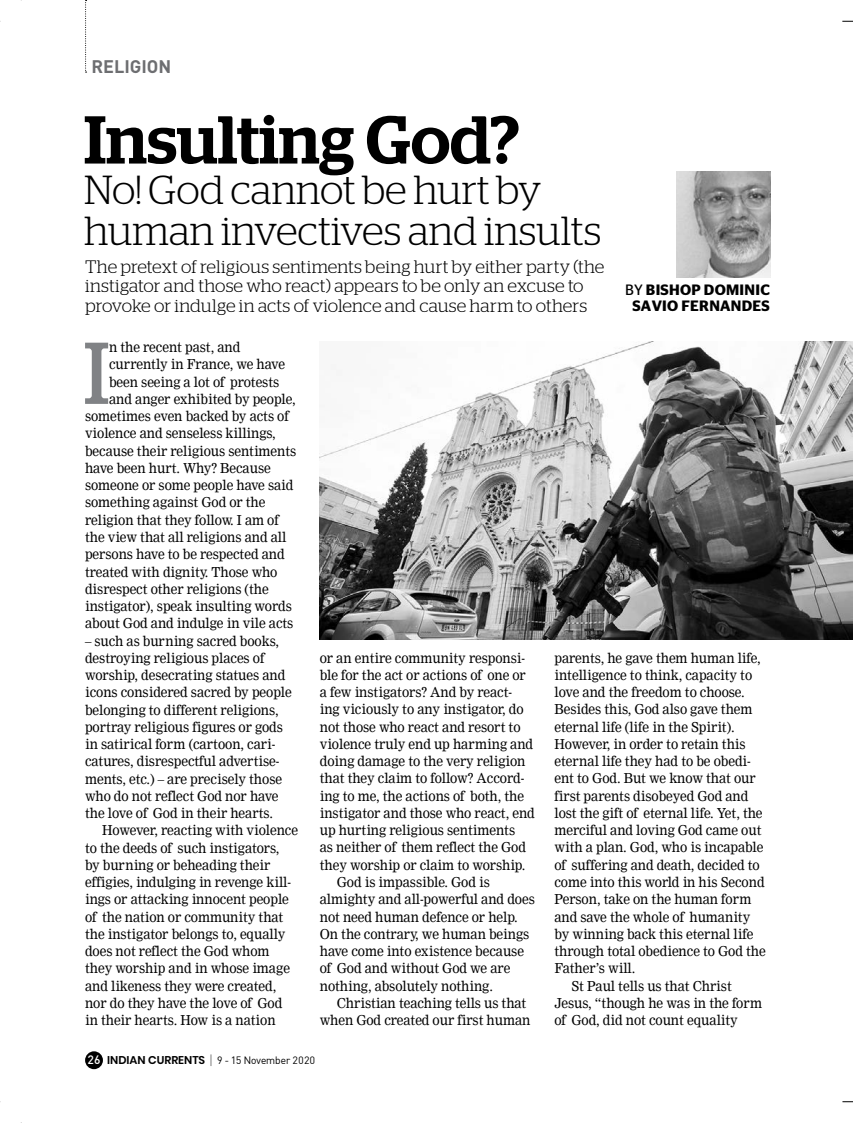
<style>
.page{position:relative;width:853px;height:1123px;background:#fff}
.page>*{position:absolute;margin:0;border:0;box-sizing:border-box;transform-origin:0 0}
.t1{font:87.45px "Stag";color:#808285;scale:.95 1}
.t2{font:500 67.5px "Stag";color:#000}
.t3{font:300 40.5px/40.5px "Stag";color:#000}
.t4{font:300 18px/19.5px "Stag";letter-spacing:.005em;color:#000}
.t5{font:700 18px "DI Nc";color:#6d6e71}
.t6{font:600 15px/16.5px "Stag Sans";letter-spacing:.02em;color:#000;text-align:center}
.t7{font:13.5px/17.2px "Nimrod";letter-spacing:-.005em;color:#000;scale:.95 1}
.t8{font:10.5px "Sapient Sans";color:#000}
.s1{font-weight:400}
.s2{font-weight:500;font-size:12px;color:#fff}
.s3{font-family:"Poppins";font-weight:600;font-size:11.25px}
.s4{font-weight:300;font-size:13.5px}
</style>
<div class="page">
<div style="left:85px;top:1051px;width:18px;height:18px;background:#000;border-radius:50%"></div>
<img style="left:320px;top:342px;width:533px;height:297px">
<img style="left:676px;top:171px;width:94px;height:106px">
<svg style="left:85px;top:0;width:2px;height:73px"></svg>
<h3 class="t5" style="left:91px;top:55px;width:60px">RELIGION</h3>
<h2 class="t2" style="left:84px;top:100px;width:437px">Insulting God?</h2>
<h3 class="t3" style="left:84px;top:169px;width:519px">No! God cannot be hurt by human invectives and insults</h3>
<h3 class="t4" style="left:85px;top:256px;width:521px">The pretext of religious sentiments being hurt by either party (the instigator and those who react) appears to be only an excuse to provoke or indulge in acts of violence and cause harm to others</h3>
<p class="t6" style="left:625px;top:281px;width:145px"><span class="s1">by</span> BISHOP DOMINIC<br>SAVIO FERNANDES</p>
<h1 class="t1" style="left:84px;top:322px;width:29px">I</h1>
<p class="t7" style="left:109px;top:339px;width:140px">n the recent past, and</p>
<p class="t7" style="left:109px;top:356px;width:187px">currently in France, we have</p>
<p class="t7" style="left:109px;top:373px;width:181px">been seeing a lot of protests</p>
<p class="t7" style="left:109px;top:390px;width:198px">and anger exhibited by people,</p>
<p class="t7" style="left:85px;top:408px;width:216px">sometimes even backed by acts of</p>
<p class="t7" style="left:85px;top:425px;width:202px">violence and senseless killings,</p>
<p class="t7" style="left:85px;top:442px;width:224px">because their religious sentiments</p>
<p class="t7" style="left:85px;top:459px;width:197px">have been hurt. Why? Because</p>
<p class="t7" style="left:85px;top:477px;width:221px">someone or some people have said</p>
<p class="t7" style="left:85px;top:494px;width:191px">something against God or the</p>
<p class="t7" style="left:85px;top:511px;width:205px">religion that they follow. I am of</p>
<p class="t7" style="left:85px;top:528px;width:213px">the view that all religions and all</p>
<p class="t7" style="left:85px;top:546px;width:212px">persons have to be respected and</p>
<p class="t7" style="left:85px;top:563px;width:204px">treated with dignity. Those who</p>
<p class="t7" style="left:85px;top:580px;width:195px">disrespect other religions (the</p>
<p class="t7" style="left:85px;top:597px;width:219px">instigator), speak insulting words</p>
<p class="t7" style="left:85px;top:615px;width:221px">about God and indulge in vile acts</p>
<p class="t7" style="left:85px;top:632px;width:219px">– such as burning sacred books, destroying religious places of worship, desecrating statues and icons considered sacred by people belonging to different religions, portray religious figures or gods in satirical form (cartoon, cari&shy;catures, disrespectful advertise&shy;ments, etc.) – are precisely those who do not reflect God nor have the love of God in their hearts.</p>
<p class="t7" style="left:85px;top:822px;width:226px;text-indent:17px">However, reacting with violence to the deeds of such instigators,<br>by burning or beheading their effigies, indulging in revenge kill&shy;ings or attacking innocent people of the nation or community that the instigator belongs to, equally does not reflect the God whom they worship and in whose image and likeness they were created, nor do they have the love of God in their hearts. How is a nation</p>
<p class="t7" style="left:320px;top:649px;width:217px">or an entire community responsi-</p>
<p class="t7" style="left:320px;top:666px;width:218px">ble for the act or actions of one or</p>
<p class="t7" style="left:320px;top:683px;width:204px">a few instigators? And by react-</p>
<p class="t7" style="left:320px;top:701px;width:216px">ing viciously to any instigator, do</p>
<p class="t7" style="left:320px;top:718px;width:213px">not those who react and resort to</p>
<p class="t7" style="left:320px;top:735px;width:226px">violence truly end up harming and</p>
<p class="t7" style="left:320px;top:752px;width:218px">doing damage to the very religion</p>
<p class="t7" style="left:320px;top:770px;width:217px">that they claim to follow? Accord-</p>
<p class="t7" style="left:320px;top:787px;width:216px">ing to me, the actions of both, the</p>
<p class="t7" style="left:320px;top:804px;width:228px">instigator and those who react, end</p>
<p class="t7" style="left:320px;top:821px;width:207px">up hurting religious sentiments</p>
<p class="t7" style="left:320px;top:839px;width:219px">as neither of them reflect the God</p>
<p class="t7" style="left:320px;top:856px;width:218px">they worship or claim to worship.</p>
<p class="t7" style="left:337px;top:873px;width:163px">God is impassible. God is</p>
<p class="t7" style="left:320px;top:890px;width:228px">almighty and all-powerful and does</p>
<p class="t7" style="left:320px;top:908px;width:210px">not need human defence or help.</p>
<p class="t7" style="left:320px;top:925px;width:222px">On the contrary, we human beings</p>
<p class="t7" style="left:320px;top:942px;width:216px">have come into existence because</p>
<p class="t7" style="left:320px;top:959px;width:202px">of God and without God we are</p>
<p class="t7" style="left:320px;top:977px;width:184px">nothing, absolutely nothing.</p>
<p class="t7" style="left:337px;top:994px;width:201px">Christian teaching tells us that</p>
<p class="t7" style="left:320px;top:1011px;width:223px">when God created our first human</p>
<p class="t8" style="left:87px;top:1053px;width:229px"><span class="s2">26</span> <span class="s3">INDIAN CURRENTS</span> <span class="s4">|</span> 9 - 15 November 2020</p>
<p class="t7" style="left:554px;top:649px;width:219px">parents, he gave them human life,</p>
<p class="t7" style="left:554px;top:666px;width:210px">intelligence to think, capacity to</p>
<p class="t7" style="left:554px;top:683px;width:202px">love and the freedom to choose.</p>
<p class="t7" style="left:554px;top:701px;width:210px">Besides this, God also gave them</p>
<p class="t7" style="left:554px;top:718px;width:191px">eternal life (life in the Spirit).</p>
<p class="t7" style="left:554px;top:735px;width:203px">However, in order to retain this</p>
<p class="t7" style="left:554px;top:752px;width:208px">eternal life they had to be obedi-</p>
<p class="t7" style="left:554px;top:770px;width:213px">ent to God. But we know that our</p>
<p class="t7" style="left:554px;top:787px;width:205px">first parents disobeyed God and</p>
<p class="t7" style="left:554px;top:804px;width:221px">lost the gift of eternal life. Yet, the</p>
<p class="t7" style="left:554px;top:821px;width:219px">merciful and loving God came out</p>
<p class="t7" style="left:554px;top:839px;width:221px">with a plan. God, who is incapable</p>
<p class="t7" style="left:554px;top:856px;width:217px">of suffering and death, decided to</p>
<p class="t7" style="left:554px;top:873px;width:223px">come into this world in his Second</p>
<p class="t7" style="left:554px;top:890px;width:209px">Person, take on the human form</p>
<p class="t7" style="left:554px;top:908px;width:208px">and save the whole of humanity</p>
<p class="t7" style="left:554px;top:925px;width:211px">by winning back this eternal life</p>
<p class="t7" style="left:554px;top:942px;width:224px">through total obedience to God the</p>
<p class="t7" style="left:554px;top:959px;width:87px">Father’s will.</p>
<p class="t7" style="left:571px;top:977px;width:170px">St Paul tells us that Christ</p>
<p class="t7" style="left:554px;top:994px;width:220px">Jesus, “though he was in the form</p>
<p class="t7" style="left:554px;top:1011px;width:194px">of God, did not count equality</p>
</div>
